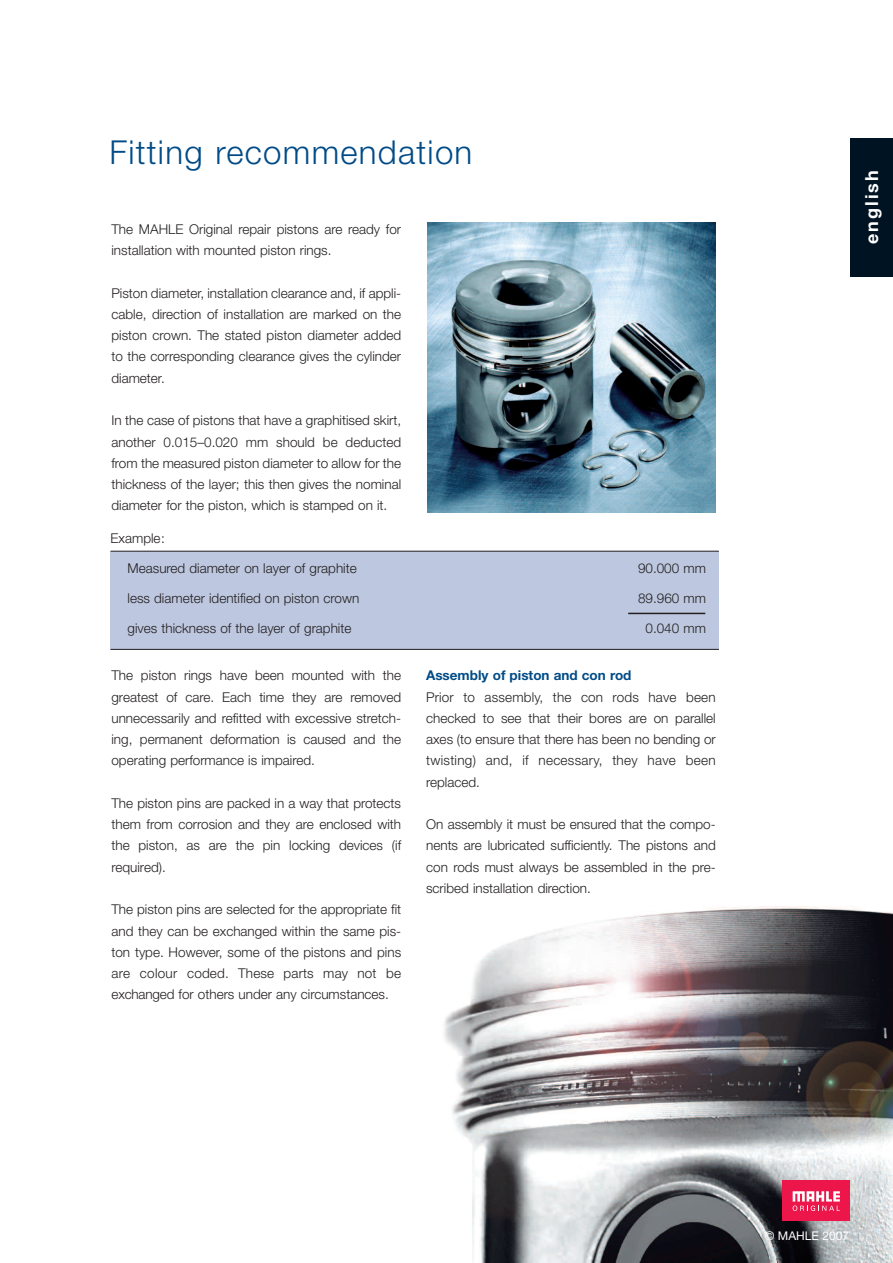
<style>
.page{position:relative;width:893px;height:1263px;background:#fff}
.page>*{position:absolute;margin:0;border:0;box-sizing:border-box;transform-origin:0 0}
.t1{font:300 33px "Helvetica Neue LT";letter-spacing:.04em;color:#004b87}
.t2{font:700 18px "Helvetica Neue LT";letter-spacing:.11em;color:#fff}
.t3{font:300 13.5px/21.3px "Helvetica Neue LT";color:#231f20;text-align:justify}
.t4{font:700 13.5px "Helvetica Neue LT";color:#004b87}
.t5{font:12px "Helvetica Neue LT";color:#fff}
</style>
<div class="page">
<img style="left:444px;top:906px;width:449px;height:357px">
<div style="left:782px;top:1181px;width:68px;height:40px;background:#ed164b"></div>
<svg style="left:793px;top:1191px;width:47px;height:20px"></svg>
<div style="left:850px;top:138px;width:43px;height:138px;background:#001322"></div>
<div style="left:111px;top:551px;width:608px;height:98px;background:#bdc7df"></div>
<hr style="left:111px;top:551px;width:608px;height:1px;background:#231f20">
<hr style="left:111px;top:649px;width:608px;height:1px;background:#231f20">
<img style="left:427px;top:222px;width:289px;height:290px">
<hr style="left:628px;top:613px;width:77px;height:1px;background:#231f20">
<h1 class="t1" style="left:109px;top:141px;width:364px">Fitting recommendation</h1>
<p class="t3" style="left:111px;top:220px;width:291px">The MAHLE Original repair pistons are ready for installation with mounted piston rings.</p>
<p class="t3" style="left:111px;top:283px;width:291px">Piston diameter, installation clearance and, if appli&shy;cable, direction of installation are marked on the piston crown. The stated piston diameter added to the corresponding clearance gives the cylinder diameter.</p>
<p class="t3" style="left:111px;top:411px;width:291px">In the case of pistons that have a graphitised skirt, another 0.015–0.020 mm should be deducted from the measured piston diameter to allow for the thickness of the layer; this then gives the nominal diameter for the piston, which is stamped on it.</p>
<p class="t3" style="left:111px;top:529px;width:56px">Example:</p>
<p class="t3" style="left:128px;top:559px;width:231px">Measured diameter on layer of graphite</p>
<p class="t3" style="left:638px;top:559px;width:69px">90.000 mm</p>
<p class="t3" style="left:128px;top:589px;width:233px">less diameter identified on piston crown</p>
<p class="t3" style="left:638px;top:589px;width:69px">89.960 mm</p>
<p class="t3" style="left:128px;top:619px;width:225px">gives thickness of the layer of graphite</p>
<p class="t3" style="left:645px;top:619px;width:62px">0.040 mm</p>
<p class="t3" style="left:111px;top:666px;width:291px">The piston rings have been mounted with the greatest of care. Each time they are removed unnecessarily and refitted with excessive stretch&shy;ing, permanent deformation is caused and the operating performance is impaired.</p>
<p class="t3" style="left:111px;top:794px;width:291px">The piston pins are packed in a way that protects them from corrosion and they are enclosed with the piston, as are the pin locking devices (if required).</p>
<p class="t3" style="left:111px;top:900px;width:291px">The piston pins are selected for the appropriate fit and they can be exchanged within the same pis&shy;ton type. However, some of the pistons and pins are colour coded. These parts may not be exchanged for others under any circumstances.</p>
<p class="t4" style="left:426px;top:670px;width:207px">Assembly of piston and con rod</p>
<p class="t3" style="left:426px;top:687px;width:291px">Prior to assembly, the con rods have been checked to see that their bores are on parallel axes (to ensure that there has been no bending or twisting) and, if necessary, they have been replaced.</p>
<p class="t3" style="left:426px;top:815px;width:291px">On assembly it must be ensured that the compo&shy;nents are lubricated sufficiently. The pistons and con rods must always be assembled in the pre&shy;scribed installation direction.</p>
<h2 class="t2" style="left:865px;top:244px;width:75px;rotate:-90deg">english</h2>
<p class="t5" style="left:765px;top:1231px;width:86px">© MAHLE 2007</p>
</div>
